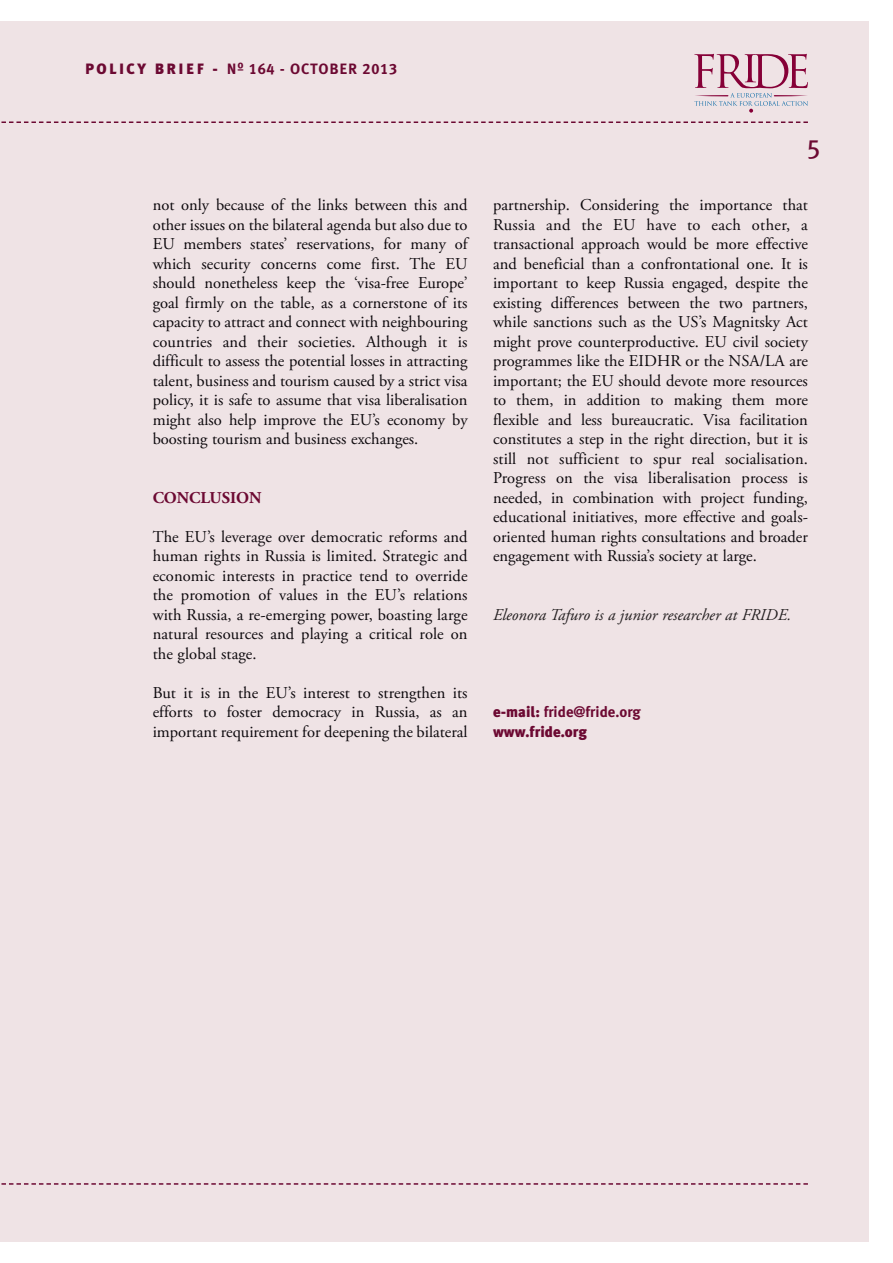
<style>
.page{position:relative;width:893px;height:1263px;background:#fff}
.page>*{position:absolute;margin:0;border:0;box-sizing:border-box;transform-origin:0 0}
.t1{font:27px "Meta Plus Book Caps";color:#6c0932}
.t2{font:16.5px/19.5px "Adobe Garamond Pro";color:#0c080c;text-align:justify}
.t3{font:italic 16.5px "Adobe Garamond Pro";color:#231f20}
.t4{font:700 16.5px "Adobe Garamond Pro";color:#6c0932}
.t5{font:900 15px/19.5px "Meta Plus";color:#6c0932}
.t6{font:15px "Meta Plus Bold Caps";letter-spacing:.055em;color:#6c0932}
.s1{font-family:"Meta Plus";font-weight:900}
.s2{font-weight:700}
</style>
<div class="page">
<div style="left:0;top:22px;width:869px;height:1220px;background:#efe3e5"></div>
<svg style="left:694px;top:54px;width:114px;height:58px"></svg>
<svg style="left:1px;top:121px;width:807px;height:2px"></svg>
<svg style="left:1px;top:1183px;width:807px;height:2px"></svg>
<p class="t6" style="left:85px;top:60px;width:314px"><span class="s1">POLICY BRIEF -</span> Nº 164 - OCTOBER 2013</p>
<p class="t2" style="left:153px;top:196px;width:316px">not only because of the links between this and other issues on the bilateral agenda but also due to EU members states’ reservations, for many of which security concerns come first. The EU should nonetheless keep the ‘visa-free Europe’ goal firmly on the table, as a cornerstone of its capacity to attract and connect with neighbouring countries and their societies. Although it is difficult to assess the potential losses in attracting talent, business and tourism caused by a strict visa policy, it is safe to assume that visa liberalisation might also help improve the EU’s economy by boosting tourism and business exchanges.</p>
<p class="t4" style="left:153px;top:491px;width:110px">CONCLUSION</p>
<p class="t2" style="left:153px;top:528px;width:316px">The EU’s leverage over democratic reforms and human rights in Russia is limited. Strategic and economic interests in practice tend to override the promotion of values in the EU’s relations with Russia, a re-emerging power, boasting large natural resources and playing a critical role on the global stage.</p>
<p class="t2" style="left:153px;top:684px;width:316px">But it is in the EU’s interest to strengthen its efforts to foster democracy in Russia, as an important requirement for deepening the bilateral</p>
<h1 class="t1" style="left:806px;top:133px;width:16px">5</h1>
<p class="t2" style="left:493px;top:196px;width:316px">partnership. Considering the importance that Russia and the EU have to each other, a transactional approach would be more effective and beneficial than a confrontational one. It is important to keep Russia engaged, despite the existing differences between the two partners, while sanctions such as the US’s Magnitsky Act might prove counterproductive. EU civil society programmes like the EIDHR or the NSA/LA are important; the EU should devote more resources to them, in addition to making them more flexible and less bureaucratic. Visa facilitation constitutes a step in the right direction, but it is still not sufficient to spur real socialisation.<br>Progress on the visa liberalisation process is needed, in combination with project funding, educational initiatives, more effective and goals&shy;oriented human rights consultations and broader engagement with Russia’s society at large.</p>
<p class="t3" style="left:493px;top:608px;width:300px">Eleonora Tafuro is a junior researcher at FRIDE.</p>
<p class="t5" style="left:493px;top:702px;width:149px">e-mail: <span class="s2">fride@fride.org </span>www.fride.org</p>
</div>
